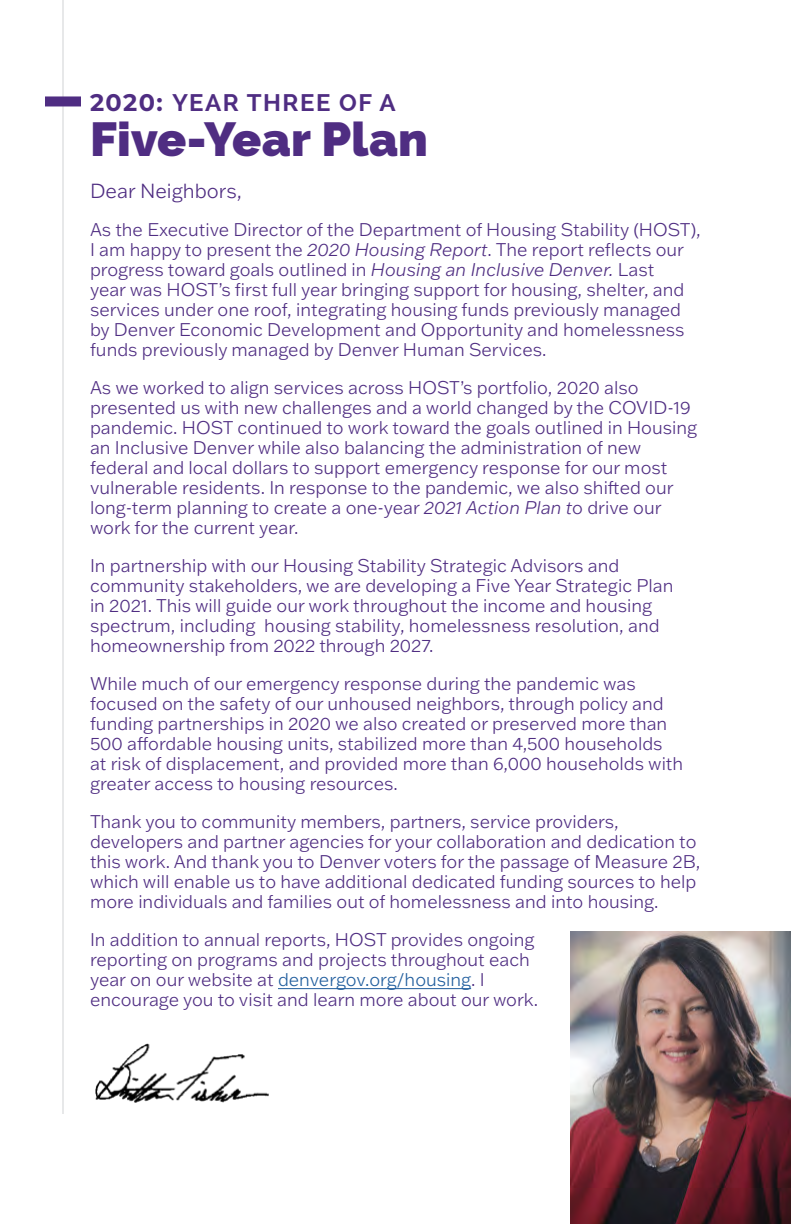
<style>
.page{position:relative;width:792px;height:1224px;background:#fff}
.page>*{position:absolute;margin:0;border:0;box-sizing:border-box;transform-origin:0 0}
.t1{font:800 48px "Raleway";letter-spacing:.005em;color:#4f2d82}
.t2{font:700 24px "Raleway";letter-spacing:.06em;color:#4f2d82}
.t3{font:300 20px "Franklin Gothic ATF";color:#4f2d82}
.t4{font:300 18px/20px "Franklin Gothic ATF";color:#4f2d82}
.s1{font-family:"Montserrat"}
.s2{font-style:italic}
.s3{color:#215e9e}
</style>
<div class="page">
<hr style="left:62px;top:0;width:2px;height:1114px;background:#d1d3d4">
<hr style="left:278px;top:988px;width:193px;height:1px;background:#215e9e">
<div style="left:45px;top:96px;width:36px;height:10px;background:#4f2d82"></div>
<img style="left:95px;top:1043px;width:174px;height:60px">
<img style="left:570px;top:931px;width:221px;height:293px">
<h2 class="t2" style="left:90px;top:89px;width:307px"><span class="s1">2020:</span> YEAR THREE OF A</h2>
<h1 class="t1" style="left:90px;top:111px;width:340px">Five-Year Plan</h1>
<p class="t3" style="left:90px;top:178px;width:153px">Dear Neighbors,</p>
<p class="t4" style="left:90px;top:219px;width:612px">As the Executive Director of the Department of Housing Stability (HOST), I am happy to present the <span class="s2">2020 Housing Report</span>. The report reflects our progress toward goals outlined in <span class="s2">Housing an Inclusive Denver.</span> Last<br>year was HOST’s first full year bringing support for housing, shelter, and services under one roof, integrating housing funds previously managed by Denver Economic Development and Opportunity and homelessness funds previously managed by Denver Human Services.</p>
<p class="t4" style="left:90px;top:377px;width:609px">As we worked to align services across HOST’s portfolio, 2020 also presented us with new challenges and a world changed by the COVID-19 pandemic. HOST continued to work toward the goals outlined in Housing an Inclusive Denver while also balancing the administration of new federal and local dollars to support emergency response for our most vulnerable residents. In response to the pandemic, we also shifted our long-term planning to create a one-year <span class="s2">2021 Action Plan t</span>o drive our work for the current year.</p>
<p class="t4" style="left:90px;top:555px;width:585px">In partnership with our Housing Stability Strategic Advisors and community stakeholders, we are developing a Five Year Strategic Plan in 2021. This will guide our work throughout the income and housing spectrum, including housing stability, homelessness resolution, and homeownership from 2022 through 2027.</p>
<p class="t4" style="left:90px;top:673px;width:595px">While much of our emergency response during the pandemic was focused on the safety of our unhoused neighbors, through policy and funding partnerships in 2020 we also created or preserved more than 500 affordable housing units, stabilized more than 4,500 households at risk of displacement, and provided more than 6,000 households with greater access to housing resources.</p>
<p class="t4" style="left:90px;top:811px;width:612px">Thank you to community members, partners, service providers, developers and partner agencies for your collaboration and dedication to this work. And thank you to Denver voters for the passage of Measure 2B, which will enable us to have additional dedicated funding sources to help more individuals and families out of homelessness and into housing.</p>
<p class="t4" style="left:90px;top:929px;width:450px">In addition to annual reports, HOST provides ongoing reporting on programs and projects throughout each year on our website at <span class="s3">denvergov.org/housing</span>. I encourage you to visit and learn more about our work.</p>
</div>
